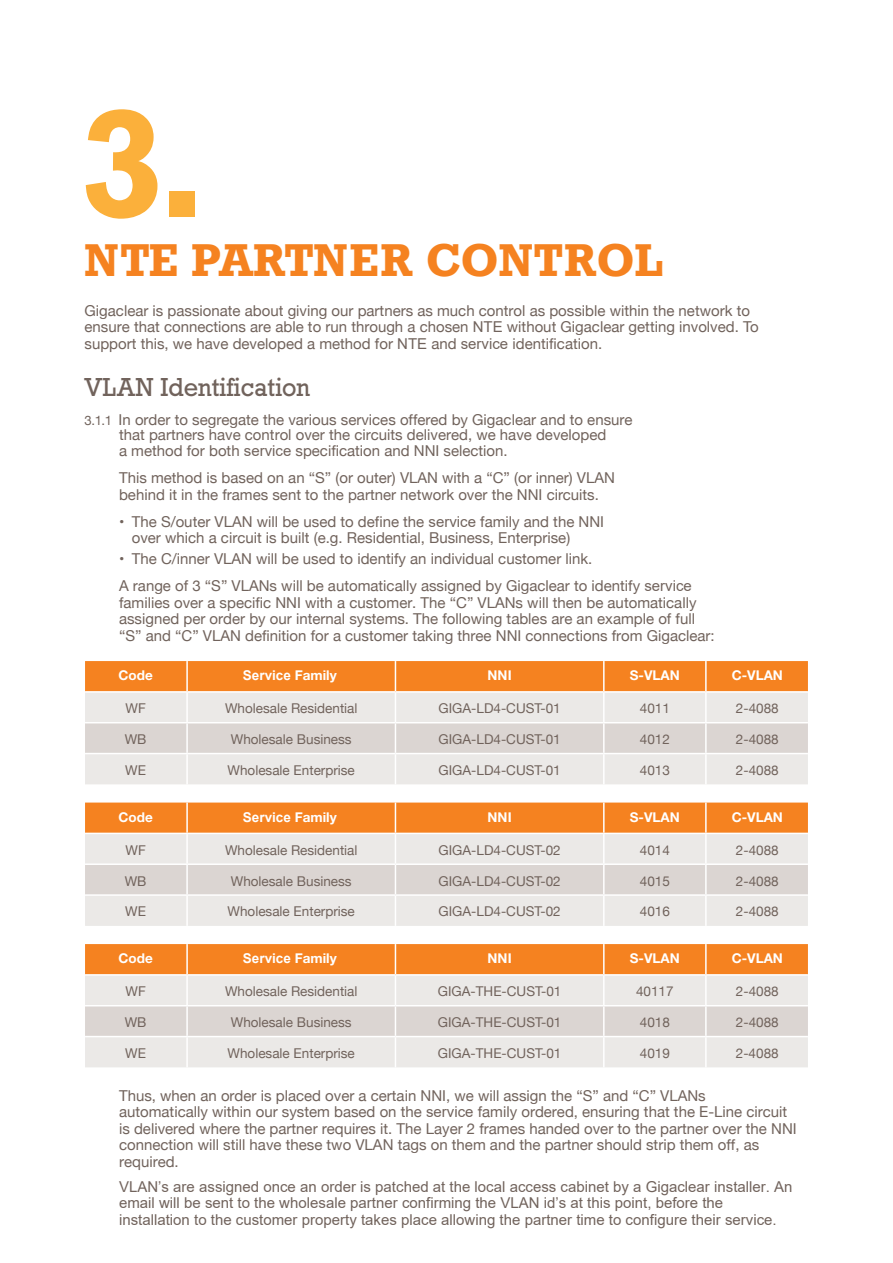
<style>
.page{position:relative;width:893px;height:1263px;background:#fff}
.page>*{position:absolute;margin:0;border:0;box-sizing:border-box;transform-origin:0 0}
.Chapter_Number{font:700 150px "Rockwell BQ";color:#fbb03b}
.Body_Indent{font:700 45px "Rockwell BQ";color:#f58220}
.Body_Indent-2{font:25.5px "Rockwell BQ";color:#71635c}
.Body_Indent-3{font:15px/16.5px "Helvetica Neue";color:#71635c}
.Body_Indent-4{font:15px/16.5px "Arial";color:#71635c}
.Table_Text_9pt{font:13.5px "Helvetica Neue";color:#71635c}
.Table_Header_9pt{font:700 13.5px "Helvetica Neue";color:#fff}
.Table_Header_9pt-2{font:700 13.5px "Arial";color:#fff}
.s1{font-family:"Arial"}
.s2{font-size:13.2px}
.s3{font-family:"Helvetica Neue"}
</style>
<div class="page">
<div style="left:85px;top:754px;width:723px;height:30px;background:#ebe9e7"></div>
<hr style="left:186px;top:754px;width:2px;height:30px;background:#fff">
<svg style="left:85px;top:661px;width:723px;height:92px;background:#e9c1a0"></svg>
<hr style="left:603px;top:693px;width:2px;height:29px;background:#fff">
<hr style="left:705px;top:693px;width:2px;height:29px;background:#fff">
<hr style="left:395px;top:723px;width:1px;height:30px;background:#fff">
<hr style="left:603px;top:723px;width:2px;height:30px;background:#fff">
<hr style="left:705px;top:723px;width:2px;height:30px;background:#fff">
<hr style="left:395px;top:754px;width:1px;height:30px;background:#fff">
<hr style="left:603px;top:754px;width:2px;height:30px;background:#fff">
<hr style="left:705px;top:754px;width:2px;height:30px;background:#fff">
<div style="left:85px;top:896px;width:723px;height:30px;background:#ebe9e7"></div>
<hr style="left:186px;top:896px;width:2px;height:30px;background:#fff">
<svg style="left:85px;top:802px;width:723px;height:93px;background:#eac2a1"></svg>
<hr style="left:603px;top:865px;width:2px;height:29px;background:#fff">
<hr style="left:705px;top:865px;width:2px;height:29px;background:#fff">
<hr style="left:395px;top:896px;width:1px;height:30px;background:#fff">
<hr style="left:603px;top:896px;width:2px;height:30px;background:#fff">
<hr style="left:705px;top:896px;width:2px;height:30px;background:#fff">
<div style="left:85px;top:1037px;width:723px;height:30px;background:#ebe9e7"></div>
<hr style="left:186px;top:1037px;width:2px;height:30px;background:#fff">
<svg style="left:85px;top:944px;width:723px;height:92px;background:#e9c1a0"></svg>
<hr style="left:603px;top:976px;width:2px;height:29px;background:#fff">
<hr style="left:705px;top:976px;width:2px;height:29px;background:#fff">
<hr style="left:395px;top:1006px;width:1px;height:30px;background:#fff">
<hr style="left:603px;top:1006px;width:2px;height:30px;background:#fff">
<hr style="left:705px;top:1006px;width:2px;height:30px;background:#fff">
<hr style="left:395px;top:1037px;width:1px;height:30px;background:#fff">
<hr style="left:603px;top:1037px;width:2px;height:30px;background:#fff">
<hr style="left:705px;top:1037px;width:2px;height:30px;background:#fff">
<p class="Chapter_Number" style="left:85px;top:78px;width:117px">3.</p>
<p class="Body_Indent" style="left:85px;top:234px;width:581px">NTE PARTNER CONTROL</p>
<p class="Body_Indent-3" style="left:85px;top:303px;width:675px">Gigaclear is passionate about giving our partners as much control as possible within the network to ensure that connections are able to run through a chosen <span class="s1">NTE</span> without Gigaclear getting involved. To support this, we have developed a method for <span class="s1">NTE</span> and <span class="s1">service</span> identification.</p>
<p class="Body_Indent-2" style="left:85px;top:372px;width:227px">VLAN Identification</p>
<p class="Body_Indent-3" style="left:85px;top:412px;width:549px"><span class="s2">3.1.1</span> In order to segregate the various services offered by Gigaclear and to ensure</p>
<p class="Body_Indent-3" style="left:119px;top:427px;width:489px">that partners have control over the circuits delivered, we have developed a method for both <span class="s1">service</span> specification and NNI selection.</p>
<p class="Body_Indent-3" style="left:119px;top:470px;width:497px">This method is based on an “S” (or outer) VLAN with a “C” (or inner) VLAN behind it in the frames sent to the partner network over the NNI circuits.</p>
<p class="Body_Indent-3" style="left:132px;top:514px;width:474px;text-indent:-13px">• The S/outer VLAN will be used to define the <span class="s1">service</span> family and the NNI over which a circuit is built (e.g. Residential, Business, Enterprise)</p>
<p class="Body_Indent-3" style="left:119px;top:551px;width:475px">• The C/inner VLAN will be used to identify an individual customer link.</p>
<p class="Body_Indent-3" style="left:119px;top:578px;width:597px">A range of 3 “S” VLANs will be automatically assigned by Gigaclear to identify <span class="s1">service </span>families over a specific NNI with a customer. The “C” VLANs will then be automatically assigned per order by our internal systems. The following tables are an example of full “S” and “C” VLAN definition for a customer taking three NNI connections from Gigaclear:</p>
<p class="Table_Header_9pt" style="left:119px;top:667px;width:36px">Code</p>
<p class="Table_Header_9pt-2" style="left:243px;top:666px;width:95px">Service <span class="s3">Family</span></p>
<p class="Table_Header_9pt" style="left:488px;top:667px;width:25px">NNI</p>
<p class="Table_Header_9pt" style="left:630px;top:667px;width:52px">S-VLAN</p>
<p class="Table_Header_9pt" style="left:732px;top:667px;width:53px">C-VLAN</p>
<p class="Table_Text_9pt" style="left:126px;top:699px;width:22px">WF</p>
<p class="Table_Text_9pt" style="left:225px;top:699px;width:134px">Wholesale Residential</p>
<p class="Table_Text_9pt" style="left:438px;top:699px;width:124px">GIGA-LD4-CUST-01</p>
<p class="Table_Text_9pt" style="left:640px;top:699px;width:32px">4011</p>
<p class="Table_Text_9pt" style="left:736px;top:699px;width:44px">2-4088</p>
<p class="Table_Text_9pt" style="left:125px;top:729px;width:23px">WB</p>
<p class="Table_Text_9pt" style="left:231px;top:729px;width:122px">Wholesale Business</p>
<p class="Table_Text_9pt" style="left:438px;top:729px;width:124px">GIGA-LD4-CUST-01</p>
<p class="Table_Text_9pt" style="left:640px;top:729px;width:32px">4012</p>
<p class="Table_Text_9pt" style="left:736px;top:729px;width:44px">2-4088</p>
<p class="Table_Text_9pt" style="left:125px;top:760px;width:22px">WE</p>
<p class="Table_Text_9pt" style="left:228px;top:760px;width:129px">Wholesale Enterprise</p>
<p class="Table_Text_9pt" style="left:438px;top:760px;width:124px">GIGA-LD4-CUST-01</p>
<p class="Table_Text_9pt" style="left:640px;top:760px;width:32px">4013</p>
<p class="Table_Text_9pt" style="left:736px;top:760px;width:44px">2-4088</p>
<p class="Table_Header_9pt" style="left:119px;top:808px;width:36px">Code</p>
<p class="Table_Header_9pt-2" style="left:243px;top:807px;width:95px">Service <span class="s3">Family</span></p>
<p class="Table_Header_9pt" style="left:488px;top:808px;width:25px">NNI</p>
<p class="Table_Header_9pt" style="left:630px;top:808px;width:52px">S-VLAN</p>
<p class="Table_Header_9pt" style="left:732px;top:808px;width:53px">C-VLAN</p>
<p class="Table_Text_9pt" style="left:126px;top:840px;width:22px">WF</p>
<p class="Table_Text_9pt" style="left:225px;top:840px;width:134px">Wholesale Residential</p>
<p class="Table_Text_9pt" style="left:438px;top:840px;width:124px">GIGA-LD4-CUST-02</p>
<p class="Table_Text_9pt" style="left:640px;top:840px;width:32px">4014</p>
<p class="Table_Text_9pt" style="left:736px;top:840px;width:44px">2-4088</p>
<p class="Table_Text_9pt" style="left:125px;top:871px;width:23px">WB</p>
<p class="Table_Text_9pt" style="left:231px;top:871px;width:122px">Wholesale Business</p>
<p class="Table_Text_9pt" style="left:438px;top:871px;width:124px">GIGA-LD4-CUST-02</p>
<p class="Table_Text_9pt" style="left:640px;top:871px;width:32px">4015</p>
<p class="Table_Text_9pt" style="left:736px;top:871px;width:44px">2-4088</p>
<p class="Table_Text_9pt" style="left:125px;top:902px;width:22px">WE</p>
<p class="Table_Text_9pt" style="left:228px;top:902px;width:129px">Wholesale Enterprise</p>
<p class="Table_Text_9pt" style="left:438px;top:902px;width:124px">GIGA-LD4-CUST-02</p>
<p class="Table_Text_9pt" style="left:640px;top:902px;width:32px">4016</p>
<p class="Table_Text_9pt" style="left:736px;top:902px;width:44px">2-4088</p>
<p class="Table_Header_9pt" style="left:119px;top:950px;width:36px">Code</p>
<p class="Table_Header_9pt-2" style="left:243px;top:949px;width:95px">Service <span class="s3">Family</span></p>
<p class="Table_Header_9pt" style="left:488px;top:950px;width:25px">NNI</p>
<p class="Table_Header_9pt" style="left:630px;top:950px;width:52px">S-VLAN</p>
<p class="Table_Header_9pt" style="left:732px;top:950px;width:53px">C-VLAN</p>
<p class="Table_Text_9pt" style="left:126px;top:982px;width:22px">WF</p>
<p class="Table_Text_9pt" style="left:225px;top:982px;width:134px">Wholesale Residential</p>
<p class="Table_Text_9pt" style="left:438px;top:982px;width:125px">GIGA-THE-CUST-01</p>
<p class="Table_Text_9pt" style="left:636px;top:982px;width:39px">40117</p>
<p class="Table_Text_9pt" style="left:736px;top:982px;width:44px">2-4088</p>
<p class="Table_Text_9pt" style="left:125px;top:1012px;width:23px">WB</p>
<p class="Table_Text_9pt" style="left:231px;top:1012px;width:122px">Wholesale Business</p>
<p class="Table_Text_9pt" style="left:438px;top:1012px;width:125px">GIGA-THE-CUST-01</p>
<p class="Table_Text_9pt" style="left:640px;top:1012px;width:32px">4018</p>
<p class="Table_Text_9pt" style="left:736px;top:1012px;width:44px">2-4088</p>
<p class="Table_Text_9pt" style="left:125px;top:1043px;width:22px">WE</p>
<p class="Table_Text_9pt" style="left:228px;top:1043px;width:129px">Wholesale Enterprise</p>
<p class="Table_Text_9pt" style="left:438px;top:1043px;width:125px">GIGA-THE-CUST-01</p>
<p class="Table_Text_9pt" style="left:640px;top:1043px;width:32px">4019</p>
<p class="Table_Text_9pt" style="left:736px;top:1043px;width:44px">2-4088</p>
<p class="Body_Indent-3" style="left:119px;top:1088px;width:679px">Thus, when an order is placed over a certain NNI, we will assign the “S” and “C” VLANs automatically within our system based on the <span class="s1">service</span> family ordered, ensuring that the E-Line circuit is delivered where the partner requires it. The Layer 2 frames handed over to the partner over the NNI connection will still have these two VLAN tags on them and the partner should strip them off, as required.</p>
<p class="Body_Indent-4" style="left:119px;top:1178px;width:675px">VLAN’s are assigned once an order is patched at the local access cabinet by a Gigaclear installer. An email will be sent to the wholesale partner confirming the VLAN id’s at this point, before the installation to the customer property takes place allowing the partner time to configure their service.</p>
</div>
